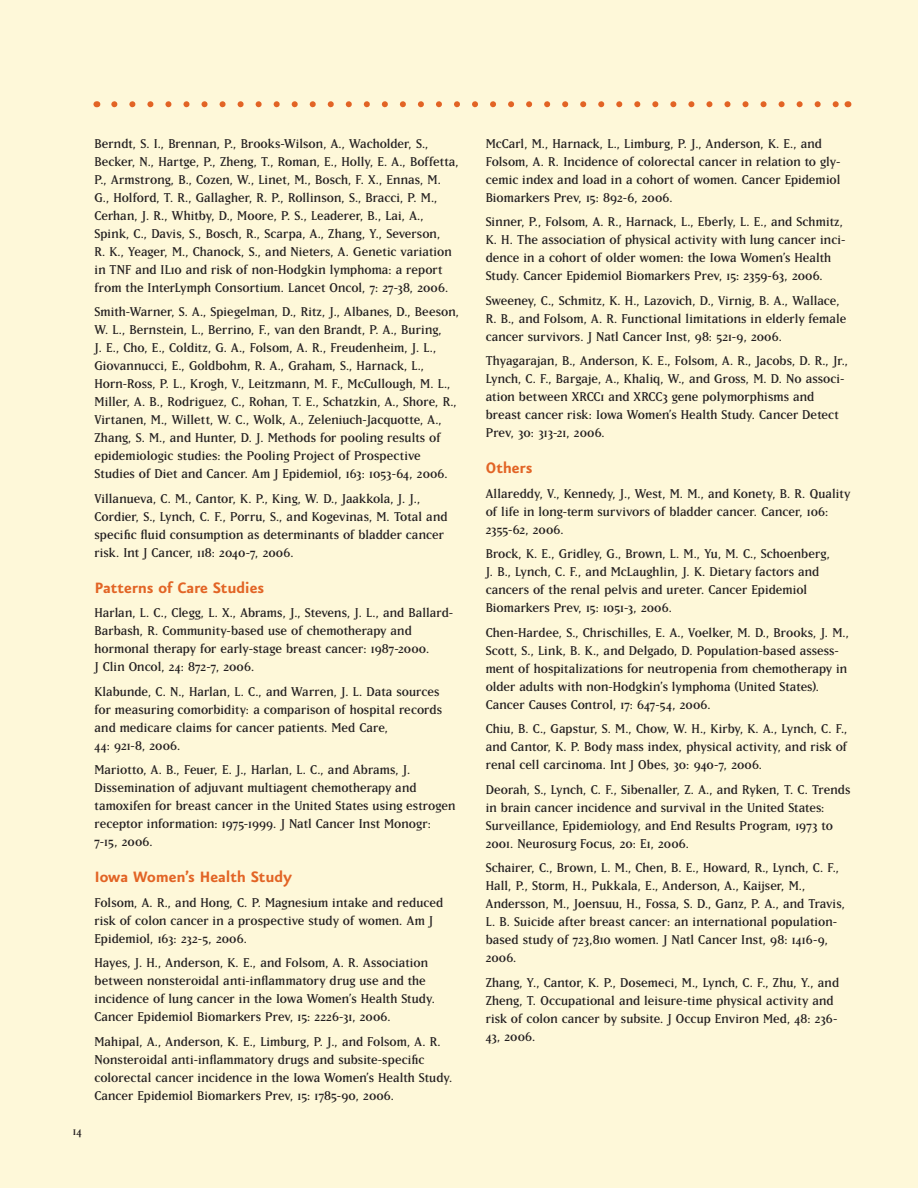
<style>
.page{position:relative;width:918px;height:1188px;background:#fef8d9}
.page>*{position:absolute;margin:0;border:0;box-sizing:border-box;transform-origin:0 0}
.t1{font:700 18px "Eureka Sans";letter-spacing:-.01em;color:#e26425}
.t2{font:15px/18px "Matrix";color:#231f20}
.t3{font:13.5px "Matrix";color:#231f20}
</style>
<div class="page">
<svg style="left:114px;top:101px;width:725px;height:6px"></svg>
<p class="t3" style="left:73px;top:1124px;width:11px">14</p>
<p class="t2" style="left:94px;top:134px;width:366px">Berndt, S. I., Brennan, P., Brooks-Wilson, A., Wacholder, S., Becker, N., Hartge, P., Zheng, T., Roman, E., Holly, E. A., Boffetta, P., Armstrong, B., Cozen, W., Linet, M., Bosch, F. X., Ennas, M.<br>G., Holford, T. R., Gallagher, R. P., Rollinson, S., Bracci, P. M., Cerhan, J. R., Whitby, D., Moore, P. S., Leaderer, B., Lai, A., Spink, C., Davis, S., Bosch, R., Scarpa, A., Zhang, Y., Severson,<br>R. K., Yeager, M., Chanock, S., and Nieters, A. Genetic variation in TNF and IL10 and risk of non-Hodgkin lymphoma: a report from the InterLymph Consortium. Lancet Oncol, 7: 27-38, 2006.</p>
<p class="t2" style="left:94px;top:303px;width:366px">Smith-Warner, S. A., Spiegelman, D., Ritz, J., Albanes, D., Beeson, W. L., Bernstein, L., Berrino, F., van den Brandt, P. A., Buring,<br>J. E., Cho, E., Colditz, G. A., Folsom, A. R., Freudenheim, J. L., Giovannucci, E., Goldbohm, R. A., Graham, S., Harnack, L., Horn-Ross, P. L., Krogh, V., Leitzmann, M. F., McCullough, M. L., Miller, A. B., Rodriguez, C., Rohan, T. E., Schatzkin, A., Shore, R., Virtanen, M., Willett, W. C., Wolk, A., Zeleniuch-Jacquotte, A., Zhang, S. M., and Hunter, D. J. Methods for pooling results of epidemiologic studies: the Pooling Project of Prospective Studies of Diet and Cancer. Am J Epidemiol, 163: 1053-64, 2006.</p>
<p class="t2" style="left:94px;top:489px;width:355px">Villanueva, C. M., Cantor, K. P., King, W. D., Jaakkola, J. J., Cordier, S., Lynch, C. F., Porru, S., and Kogevinas, M. Total and specific fluid consumption as determinants of bladder cancer risk. Int J Cancer, 118: 2040-7, 2006.</p>
<p class="t1" style="left:94px;top:578px;width:171px">Patterns of Care Studies</p>
<p class="t2" style="left:94px;top:604px;width:360px">Harlan, L. C., Clegg, L. X., Abrams, J., Stevens, J. L., and Ballard-Barbash, R. Community-based use of chemotherapy and hormonal therapy for early-stage breast cancer: 1987-2000.<br>J Clin Oncol, 24: 872-7, 2006.</p>
<p class="t2" style="left:94px;top:682px;width:349px">Klabunde, C. N., Harlan, L. C., and Warren, J. L. Data sources for measuring comorbidity: a comparison of hospital records and medicare claims for cancer patients. Med Care,<br>44: 921-8, 2006.</p>
<p class="t2" style="left:94px;top:761px;width:363px">Mariotto, A. B., Feuer, E. J., Harlan, L. C., and Abrams, J.<br>Dissemination of adjuvant multiagent chemotherapy and tamoxifen for breast cancer in the United States using estrogen receptor information: 1975-1999. J Natl Cancer Inst Monogr:<br>7-15, 2006.</p>
<p class="t1" style="left:94px;top:868px;width:199px">Iowa Women’s Health Study</p>
<p class="t2" style="left:94px;top:893px;width:350px">Folsom, A. R., and Hong, C. P. Magnesium intake and reduced risk of colon cancer in a prospective study of women. Am J<br>Epidemiol, 163: 232-5, 2006.</p>
<p class="t2" style="left:94px;top:954px;width:342px">Hayes, J. H., Anderson, K. E., and Folsom, A. R. Association between nonsteroidal anti-inflammatory drug use and the incidence of lung cancer in the Iowa Women’s Health Study.<br>Cancer Epidemiol Biomarkers Prev, 15: 2226-31, 2006.</p>
<p class="t2" style="left:94px;top:1032px;width:360px">Mahipal, A., Anderson, K. E., Limburg, P. J., and Folsom, A. R.<br>Nonsteroidal anti-inflammatory drugs and subsite-specific colorectal cancer incidence in the Iowa Women’s Health Study.<br>Cancer Epidemiol Biomarkers Prev, 15: 1785-90, 2006.</p>
<p class="t2" style="left:486px;top:134px;width:356px">McCarl, M., Harnack, L., Limburg, P. J., Anderson, K. E., and Folsom, A. R. Incidence of colorectal cancer in relation to gly&shy;cemic index and load in a cohort of women. Cancer Epidemiol Biomarkers Prev, 15: 892-6, 2006.</p>
<p class="t2" style="left:486px;top:213px;width:361px">Sinner, P., Folsom, A. R., Harnack, L., Eberly, L. E., and Schmitz, K. H. The association of physical activity with lung cancer inci&shy;dence in a cohort of older women: the Iowa Women’s Health Study. Cancer Epidemiol Biomarkers Prev, 15: 2359-63, 2006.</p>
<p class="t2" style="left:486px;top:291px;width:362px">Sweeney, C., Schmitz, K. H., Lazovich, D., Virnig, B. A., Wallace,<br>R. B., and Folsom, A. R. Functional limitations in elderly female cancer survivors. J Natl Cancer Inst, 98: 521-9, 2006.</p>
<p class="t2" style="left:486px;top:352px;width:364px">Thyagarajan, B., Anderson, K. E., Folsom, A. R., Jacobs, D. R., Jr., Lynch, C. F., Bargaje, A., Khaliq, W., and Gross, M. D. No associ&shy;ation between XRCC1 and XRCC3 gene polymorphisms and breast cancer risk: Iowa Women’s Health Study. Cancer Detect Prev, 30: 313-21, 2006.</p>
<p class="t1" style="left:486px;top:459px;width:48px">Others</p>
<p class="t2" style="left:486px;top:484px;width:366px">Allareddy, V., Kennedy, J., West, M. M., and Konety, B. R. Quality of life in long-term survivors of bladder cancer. Cancer, 106:<br>2355-62, 2006.</p>
<p class="t2" style="left:486px;top:545px;width:346px">Brock, K. E., Gridley, G., Brown, L. M., Yu, M. C., Schoenberg, J. B., Lynch, C. F., and McLaughlin, J. K. Dietary factors and cancers of the renal pelvis and ureter. Cancer Epidemiol Biomarkers Prev, 15: 1051-3, 2006.</p>
<p class="t2" style="left:486px;top:623px;width:365px">Chen-Hardee, S., Chrischilles, E. A., Voelker, M. D., Brooks, J. M., Scott, S., Link, B. K., and Delgado, D. Population-based assess&shy;ment of hospitalizations for neutropenia from chemotherapy in older adults with non-Hodgkin’s lymphoma (United States).<br>Cancer Causes Control, 17: 647-54, 2006.</p>
<p class="t2" style="left:486px;top:720px;width:364px;text-align:justify">Chiu, B. C., Gapstur, S. M., Chow, W. H., Kirby, K. A., Lynch, C. F., and Cantor, K. P. Body mass index, physical activity, and risk of renal cell carcinoma. Int J Obes, 30: 940-7, 2006.</p>
<p class="t2" style="left:486px;top:780px;width:366px">Deorah, S., Lynch, C. F., Sibenaller, Z. A., and Ryken, T. C. Trends in brain cancer incidence and survival in the United States:<br>Surveillance, Epidemiology, and End Results Program, 1973 to 2001. Neurosurg Focus, 20: E1, 2006.</p>
<p class="t2" style="left:486px;top:859px;width:361px">Schairer, C., Brown, L. M., Chen, B. E., Howard, R., Lynch, C. F., Hall, P., Storm, H., Pukkala, E., Anderson, A., Kaijser, M., Andersson, M., Joensuu, H., Fossa, S. D., Ganz, P. A., and Travis, L. B. Suicide after breast cancer: an international population&shy;based study of 723,810 women. J Natl Cancer Inst, 98: 1416-9, 2006.</p>
<p class="t2" style="left:486px;top:973px;width:355px">Zhang, Y., Cantor, K. P., Dosemeci, M., Lynch, C. F., Zhu, Y., and Zheng, T. Occupational and leisure-time physical activity and risk of colon cancer by subsite. J Occup Environ Med, 48: 236- 43, 2006.</p>
</div>
